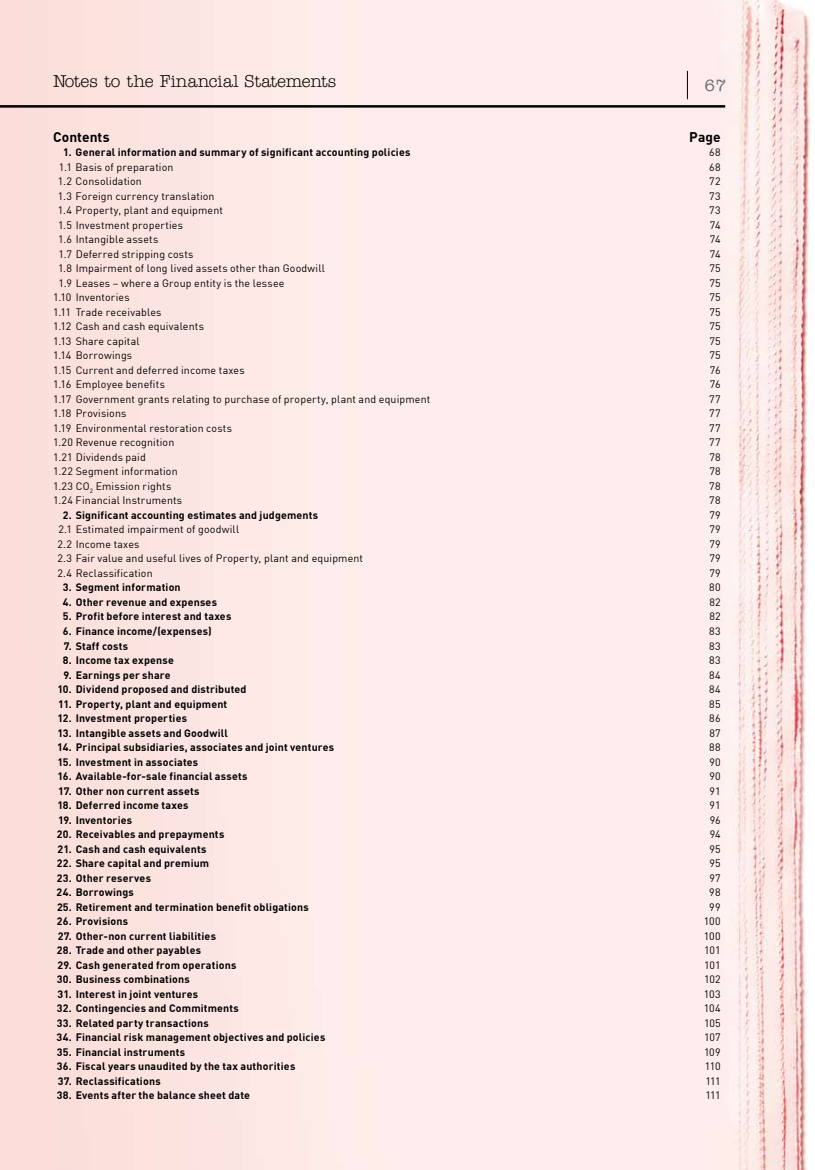
<style>
.page{position:relative;width:815px;height:1170px;background:#fff}
.page>*{position:absolute;margin:0;border:0;box-sizing:border-box;transform-origin:0 0}
.t1{font:17.5px "American Type ITC Hel";letter-spacing:-.015em;color:#000}
.t2{font:500 16.25px "American Type ITC Hel";color:#707173}
.t3{font:700 13.75px "DIN Greek";letter-spacing:.005em;color:#000}
.t4{font:700 10.62px "DIN Greek";letter-spacing:.015em;color:#000}
.t5{font:10.62px "DIN Greek";letter-spacing:.015em;color:#000}
</style>
<div class="page">
<img style="left:0;top:0;width:811px;height:1169px">
<svg style="left:687px;top:71px;width:1px;height:28px"></svg>
<hr style="left:0;top:105px;width:725px;height:3px;background:#000">
<h1 class="t1" style="left:53px;top:70px;width:285px">Notes to the Financial Statements</h1>
<h2 class="t2" style="left:705px;top:76px;width:23px">67</h2>
<p class="t3" style="left:53px;top:129px;width:58px">Contents</p>
<p class="t3" style="left:689px;top:129px;width:33px">Page</p>
<p class="t4" style="left:63px;top:146px;width:349px">1. General information and summary of significant accounting policies</p>
<p class="t5" style="left:709px;top:146px;width:13px">68</p>
<p class="t5" style="left:59px;top:161px;width:116px">1.1 Basis of preparation</p>
<p class="t5" style="left:709px;top:161px;width:13px">68</p>
<p class="t5" style="left:58px;top:175px;width:85px">1.2 Consolidation</p>
<p class="t5" style="left:709px;top:175px;width:13px">72</p>
<p class="t5" style="left:58px;top:190px;width:158px">1.3 Foreign currency translation</p>
<p class="t5" style="left:709px;top:190px;width:13px">73</p>
<p class="t5" style="left:58px;top:204px;width:166px">1.4 Property, plant and equipment</p>
<p class="t5" style="left:709px;top:204px;width:13px">73</p>
<p class="t5" style="left:58px;top:219px;width:127px">1.5 Investment properties</p>
<p class="t5" style="left:710px;top:219px;width:12px">74</p>
<p class="t5" style="left:58px;top:233px;width:102px">1.6 Intangible assets</p>
<p class="t5" style="left:710px;top:233px;width:12px">74</p>
<p class="t5" style="left:59px;top:248px;width:137px">1.7 Deferred stripping costs</p>
<p class="t5" style="left:710px;top:248px;width:12px">74</p>
<p class="t5" style="left:58px;top:262px;width:268px">1.8 Impairment of long lived assets other than Goodwill</p>
<p class="t5" style="left:709px;top:262px;width:13px">75</p>
<p class="t5" style="left:59px;top:277px;width:227px">1.9 Leases – where a Group entity is the lessee</p>
<p class="t5" style="left:709px;top:277px;width:13px">75</p>
<p class="t5" style="left:53px;top:291px;width:78px">1.10 Inventories</p>
<p class="t5" style="left:709px;top:291px;width:13px">75</p>
<p class="t5" style="left:53px;top:306px;width:110px">1.11 Trade receivables</p>
<p class="t5" style="left:709px;top:306px;width:13px">75</p>
<p class="t5" style="left:53px;top:320px;width:152px">1.12 Cash and cash equivalents</p>
<p class="t5" style="left:709px;top:320px;width:13px">75</p>
<p class="t5" style="left:53px;top:335px;width:88px">1.13 Share capital</p>
<p class="t5" style="left:709px;top:335px;width:13px">75</p>
<p class="t5" style="left:53px;top:349px;width:81px">1.14 Borrowings</p>
<p class="t5" style="left:709px;top:349px;width:13px">75</p>
<p class="t5" style="left:53px;top:364px;width:193px">1.15 Current and deferred income taxes</p>
<p class="t5" style="left:710px;top:364px;width:12px">76</p>
<p class="t5" style="left:53px;top:378px;width:113px">1.16 Employee benefits</p>
<p class="t5" style="left:710px;top:378px;width:12px">76</p>
<p class="t5" style="left:53px;top:393px;width:379px">1.17 Government grants relating to purchase of property, plant and equipment</p>
<p class="t5" style="left:709px;top:393px;width:13px">77</p>
<p class="t5" style="left:53px;top:407px;width:75px">1.18 Provisions</p>
<p class="t5" style="left:709px;top:407px;width:13px">77</p>
<p class="t5" style="left:53px;top:422px;width:180px">1.19 Environmental restoration costs</p>
<p class="t5" style="left:709px;top:422px;width:13px">77</p>
<p class="t5" style="left:53px;top:436px;width:123px">1.20 Revenue recognition</p>
<p class="t5" style="left:709px;top:436px;width:13px">77</p>
<p class="t5" style="left:53px;top:451px;width:94px">1.21 Dividends paid</p>
<p class="t5" style="left:709px;top:451px;width:13px">78</p>
<p class="t5" style="left:53px;top:465px;width:126px">1.22 Segment information</p>
<p class="t5" style="left:709px;top:465px;width:13px">78</p>
<p class="t5" style="left:53px;top:480px;width:120px">1.23 CO<sub>2</sub> Emission rights</p>
<p class="t5" style="left:709px;top:480px;width:13px">78</p>
<p class="t5" style="left:53px;top:494px;width:131px">1.24 Financial Instruments</p>
<p class="t5" style="left:709px;top:494px;width:13px">78</p>
<p class="t4" style="left:63px;top:508px;width:257px">2. Significant accounting estimates and judgements</p>
<p class="t5" style="left:709px;top:509px;width:13px">79</p>
<p class="t5" style="left:58px;top:523px;width:182px">2.1 Estimated impairment of goodwill</p>
<p class="t5" style="left:709px;top:523px;width:13px">79</p>
<p class="t5" style="left:58px;top:538px;width:84px">2.2 Income taxes</p>
<p class="t5" style="left:709px;top:538px;width:13px">79</p>
<p class="t5" style="left:57px;top:552px;width:307px">2.3 Fair value and useful lives of Property, plant and equipment</p>
<p class="t5" style="left:709px;top:552px;width:13px">79</p>
<p class="t5" style="left:57px;top:567px;width:97px">2.4 Reclassification</p>
<p class="t5" style="left:709px;top:567px;width:13px">79</p>
<p class="t4" style="left:63px;top:581px;width:119px">3. Segment information</p>
<p class="t5" style="left:709px;top:581px;width:13px">80</p>
<p class="t4" style="left:63px;top:596px;width:156px">4. Other revenue and expenses</p>
<p class="t5" style="left:709px;top:596px;width:13px">82</p>
<p class="t4" style="left:63px;top:610px;width:170px">5. Profit before interest and taxes</p>
<p class="t5" style="left:709px;top:610px;width:13px">82</p>
<p class="t4" style="left:63px;top:625px;width:150px">6. Finance income/(expenses)</p>
<p class="t5" style="left:709px;top:625px;width:13px">83</p>
<p class="t4" style="left:64px;top:639px;width:66px">7. Staff costs</p>
<p class="t5" style="left:709px;top:639px;width:13px">83</p>
<p class="t4" style="left:63px;top:654px;width:112px">8. Income tax expense</p>
<p class="t5" style="left:709px;top:654px;width:13px">83</p>
<p class="t4" style="left:64px;top:668px;width:109px">9. Earnings per share</p>
<p class="t5" style="left:709px;top:668px;width:13px">84</p>
<p class="t4" style="left:57px;top:683px;width:191px">10. Dividend proposed and distributed</p>
<p class="t5" style="left:709px;top:683px;width:13px">84</p>
<p class="t4" style="left:58px;top:697px;width:171px">11. Property, plant and equipment</p>
<p class="t5" style="left:709px;top:697px;width:13px">85</p>
<p class="t4" style="left:57px;top:712px;width:131px">12. Investment properties</p>
<p class="t5" style="left:709px;top:712px;width:13px">86</p>
<p class="t4" style="left:57px;top:726px;width:172px">13. Intangible assets and Goodwill</p>
<p class="t5" style="left:709px;top:726px;width:13px">87</p>
<p class="t4" style="left:57px;top:741px;width:279px">14. Principal subsidiaries, associates and joint ventures</p>
<p class="t5" style="left:709px;top:741px;width:13px">88</p>
<p class="t4" style="left:57px;top:755px;width:142px">15. Investment in associates</p>
<p class="t5" style="left:709px;top:755px;width:13px">90</p>
<p class="t4" style="left:58px;top:770px;width:192px">16. Available-for-sale financial assets</p>
<p class="t5" style="left:709px;top:770px;width:13px">90</p>
<p class="t4" style="left:58px;top:784px;width:143px">17. Other non current assets</p>
<p class="t5" style="left:710px;top:784px;width:13px">91</p>
<p class="t4" style="left:57px;top:799px;width:133px">18. Deferred income taxes</p>
<p class="t5" style="left:710px;top:799px;width:13px">91</p>
<p class="t4" style="left:58px;top:813px;width:76px">19. Inventories</p>
<p class="t5" style="left:710px;top:813px;width:13px">96</p>
<p class="t4" style="left:57px;top:828px;width:169px">20. Receivables and prepayments</p>
<p class="t5" style="left:710px;top:828px;width:12px">94</p>
<p class="t4" style="left:58px;top:842px;width:150px">21. Cash and cash equivalents</p>
<p class="t5" style="left:709px;top:842px;width:13px">95</p>
<p class="t4" style="left:57px;top:857px;width:154px">22. Share capital and premium</p>
<p class="t5" style="left:709px;top:857px;width:13px">95</p>
<p class="t4" style="left:57px;top:871px;width:96px">23. Other reserves</p>
<p class="t5" style="left:709px;top:871px;width:13px">97</p>
<p class="t4" style="left:57px;top:886px;width:79px">24. Borrowings</p>
<p class="t5" style="left:709px;top:886px;width:13px">98</p>
<p class="t4" style="left:57px;top:900px;width:253px">25. Retirement and termination benefit obligations</p>
<p class="t5" style="left:709px;top:900px;width:13px">99</p>
<p class="t4" style="left:57px;top:915px;width:73px">26. Provisions</p>
<p class="t5" style="left:704px;top:915px;width:18px">100</p>
<p class="t4" style="left:58px;top:929px;width:160px">27. Other-non current liabilities</p>
<p class="t5" style="left:704px;top:929px;width:18px">100</p>
<p class="t4" style="left:57px;top:944px;width:146px">28. Trade and other payables</p>
<p class="t5" style="left:704px;top:944px;width:18px">101</p>
<p class="t4" style="left:58px;top:958px;width:180px">29. Cash generated from operations</p>
<p class="t5" style="left:704px;top:958px;width:18px">101</p>
<p class="t4" style="left:57px;top:973px;width:134px">30. Business combinations</p>
<p class="t5" style="left:704px;top:973px;width:18px">102</p>
<p class="t4" style="left:58px;top:987px;width:142px">31. Interest in joint ventures</p>
<p class="t5" style="left:704px;top:987px;width:18px">103</p>
<p class="t4" style="left:57px;top:1002px;width:184px">32. Contingencies and Commitments</p>
<p class="t5" style="left:704px;top:1002px;width:18px">104</p>
<p class="t4" style="left:57px;top:1016px;width:153px">33. Related party transactions</p>
<p class="t5" style="left:704px;top:1016px;width:18px">105</p>
<p class="t4" style="left:57px;top:1031px;width:270px">34. Financial risk management objectives and policies</p>
<p class="t5" style="left:704px;top:1031px;width:18px">107</p>
<p class="t4" style="left:57px;top:1045px;width:130px">35. Financial instruments</p>
<p class="t5" style="left:704px;top:1045px;width:18px">109</p>
<p class="t4" style="left:57px;top:1060px;width:240px">36. Fiscal years unaudited by the tax authorities</p>
<p class="t5" style="left:705px;top:1060px;width:17px">110</p>
<p class="t4" style="left:58px;top:1074px;width:104px">37. Reclassifications</p>
<p class="t5" style="left:705px;top:1074px;width:17px">111</p>
<p class="t4" style="left:57px;top:1089px;width:195px">38. Events after the balance sheet date</p>
<p class="t5" style="left:705px;top:1089px;width:17px">111</p>
</div>
